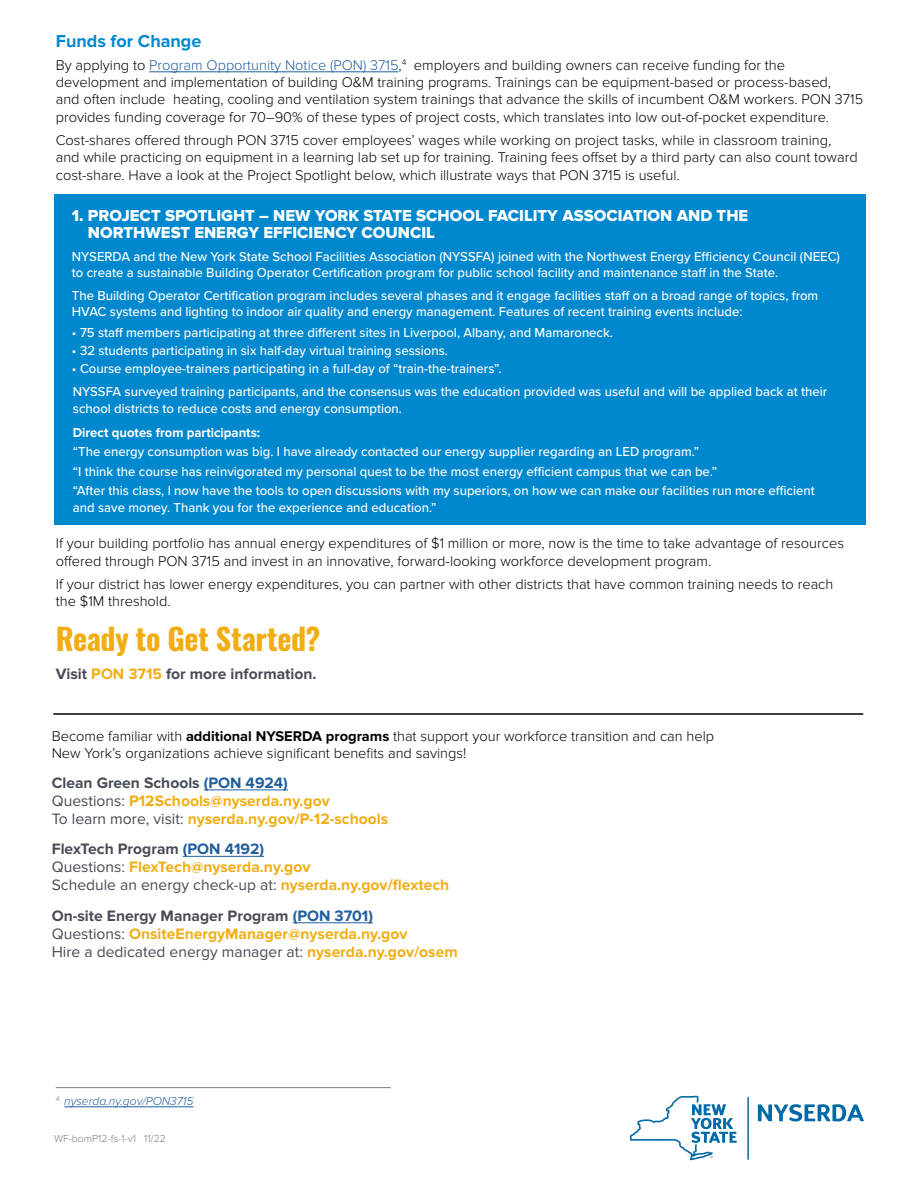
<style>
.page{position:relative;width:918px;height:1188px;background:#fff}
.page>*{position:absolute;margin:0;border:0;box-sizing:border-box;transform-origin:0 0}
.Ready_to_get_started{font:700 30px "Oswald";letter-spacing:-.01em;color:#f1ad14}
.Sub_1_-_Match_Header{font:700 18px "Proxima Nova";color:#0088ce}
.Body{font:16.5px/17.2px "Proxima Nova Extrabld";color:#fff}
.CTA{font:700 15.6px/18px "Proxima Nova";color:#f1ad14}
.CTA-2{font:700 15.6px "Proxima Nova";color:#474c55}
.Body-2{font:300 14.7px/17.2px "Proxima Nova";color:#000}
.Body-3{font:500 13.5px/16.5px "Proxima Nova";color:#fff}
.CTA-3{font:500 13.5px/16.5px "Proxima Nova";color:#fff}
.Body-4{font:italic 300 12px "Proxima Nova";color:#215e9e}
.t1{font:300 10.5px "Proxima Nova";color:#797d82}
.s1{color:#215e9e}
.s2{font-weight:700}
.s3{color:#f1ad14}
.s4{font-weight:400;color:#474c55}
.s5{color:#474c55}
</style>
<div class="page">
<hr style="left:149px;top:72px;width:250px;height:1px;background:#215e9e">
<svg style="left:630px;top:1096px;width:107px;height:64px"></svg>
<svg style="left:758px;top:1104px;width:106px;height:17px"></svg>
<hr style="left:747px;top:1097px;width:2px;height:63px;background:#0069a7">
<hr style="left:204px;top:790px;width:84px;height:1px;background:#215e9e">
<hr style="left:183px;top:856px;width:81px;height:1px;background:#215e9e">
<hr style="left:293px;top:923px;width:80px;height:1px;background:#215e9e">
<hr style="left:64px;top:1107px;width:129px;height:1px;background:#215e9e">
<hr style="left:56px;top:1087px;width:335px;height:1px;background:#797d82">
<hr style="left:53px;top:713px;width:810px;height:2px;background:#000">
<div style="left:54px;top:194px;width:812px;height:331px;background:#0088ce"></div>
<p class="Sub_1_-_Match_Header" style="left:56px;top:30px;width:147px">Funds for Change</p>
<p class="Body-2" style="left:56px;top:57px;width:809px">By applying to <span class="s1">Program Opportunity Notice (PON) 3715</span>,<sup>4</sup> employers and building owners can receive funding for the development and implementation of building O&amp;M training programs. Trainings can be equipment-based or process-based,<br>and often include heating, cooling and ventilation system trainings that advance the skills of incumbent O&amp;M workers. PON 3715 provides funding coverage for 70–90% of these types of project costs, which translates into low out-of-pocket expenditure.</p>
<p class="Body-2" style="left:56px;top:131px;width:803px">Cost-shares offered through PON 3715 cover employees’ wages while working on project tasks, while in classroom training, and while practicing on equipment in a learning lab set up for training. Training fees offset by a third party can also count toward cost-share. Have a look at the Project Spotlight below, which illustrate ways that PON 3715 is useful.</p>
<p class="Body" style="left:88px;top:207px;width:662px;text-indent:-16px">1. PROJECT SPOTLIGHT – NEW YORK STATE SCHOOL FACILITY ASSOCIATION AND THE<br>NORTHWEST ENERGY EFFICIENCY COUNCIL</p>
<p class="Body-3" style="left:72px;top:247px;width:770px">NYSERDA and the New York State School Facilities Association (NYSSFA) joined with the Northwest Energy Efficiency Council (NEEC) to create a sustainable Building Operator Certification program for public school facility and maintenance staff in the State.</p>
<p class="Body-3" style="left:72px;top:286px;width:748px">The Building Operator Certification program includes several phases and it engage facilities staff on a broad range of topics, from<br>HVAC systems and lighting to indoor air quality and energy management. Features of recent training events include:</p>
<p class="Body-3" style="left:72px;top:324px;width:543px">• 75 staff members participating at three different sites in Liverpool, Albany, and Mamaroneck.</p>
<p class="Body-3" style="left:72px;top:342px;width:378px">• 32 students participating in six half-day virtual training sessions.</p>
<p class="Body-3" style="left:72px;top:360px;width:431px">• Course employee-trainers participating in a full-day of “train-the-trainers”.</p>
<p class="CTA-3" style="left:73px;top:383px;width:756px">NYSSFA surveyed training participants, and the consensus was the education provided was useful and will be applied back at their school districts to reduce costs and energy consumption.</p>
<p class="CTA-3" style="left:73px;top:422px;width:646px;line-height:19.5px"><span class="s2">Direct quotes from participants:<br></span>“The energy consumption was big. I have already contacted our energy supplier regarding an LED program.”<br>“I think the course has reinvigorated my personal quest to be the most energy efficient campus that we can be.”</p>
<p class="CTA-3" style="left:73px;top:482px;width:743px">“After this class, I now have the tools to open discussions with my superiors, on how we can make our facilities run more efficient and save money. Thank you for the experience and education.”</p>
<p class="Body-2" style="left:56px;top:535px;width:790px">If your building portfolio has annual energy expenditures of $1 million or more, now is the time to take advantage of resources offered through PON 3715 and invest in an innovative, forward-looking workforce development program.</p>
<p class="Body-2" style="left:56px;top:576px;width:779px">If your district has lower energy expenditures, you can partner with other districts that have common training needs to reach the $1M threshold.</p>
<p class="Ready_to_get_started" style="left:56px;top:623px;width:266px">Ready to Get Started?</p>
<p class="CTA-2" style="left:56px;top:665px;width:262px">Visit <span class="s3">PON 3715</span> for more information.</p>
<p class="Body-2" style="left:52px;top:727px;width:664px">Become familiar with <span class="s2">additional NYSERDA programs</span> that support your workforce transition and can help<br>New York’s organizations achieve significant benefits and savings!</p>
<p class="CTA-2" style="left:52px;top:774px;width:238px">Clean Green Schools <span class="s1">(PON 4924)</span></p>
<p class="CTA" style="left:52px;top:792px;width:338px"><span class="s4">Questions:</span> P12Schools@nyserda.ny.gov<br><span class="s4">To learn more, visit:</span> nyserda.ny.gov/P-12-schools</p>
<p class="CTA" style="left:52px;top:840px;width:399px"><span class="s5">FlexTech Program</span> <span class="s1">(PON 4192)<br></span><span class="s4">Questions:</span> FlexTech@nyserda.ny.gov<br><span class="s4">Schedule an energy check-up at:</span> nyserda.ny.gov/flextech</p>
<p class="CTA" style="left:52px;top:907px;width:407px"><span class="s5">On-site Energy Manager Program</span> <span class="s1">(PON 3701)<br></span><span class="s4">Questions:</span> OnsiteEnergyManager@nyserda.ny.gov<br><span class="s4">Hire a dedicated energy manager at:</span> nyserda.ny.gov/osem</p>
<p class="Body-4" style="left:56px;top:1095px;width:139px"><sup>4.</sup> nyserda.ny.gov/PON3715</p>
<p class="t1" style="left:54px;top:1132px;width:113px">WF-bomP12-fs-1-v1 11/22</p>
</div>
